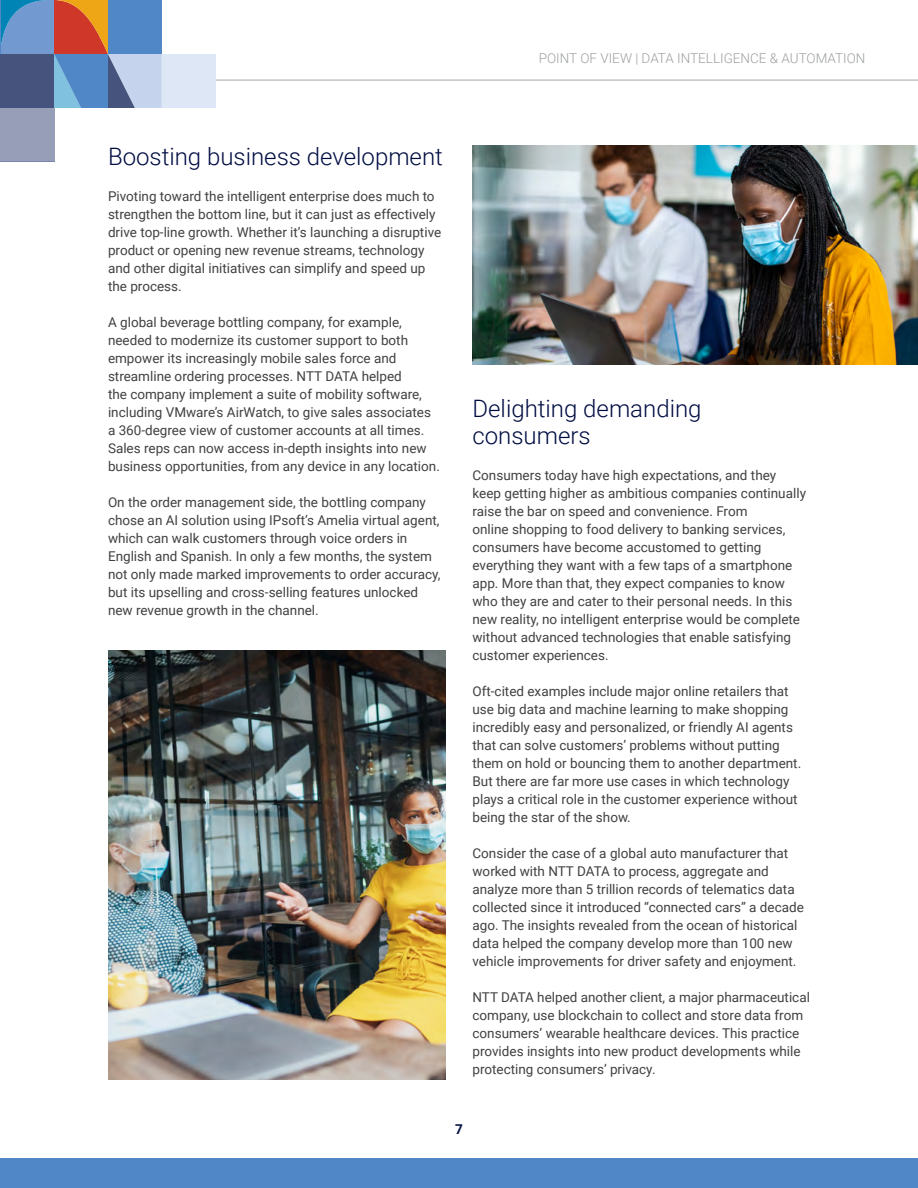
<style>
.page{position:relative;width:918px;height:1188px;background:#fff}
.page>*{position:absolute;margin:0;border:0;box-sizing:border-box;transform-origin:0 0}
.t1{font:300 24px/27px "Roboto";color:#000d42}
.t2{font:13.5px/18px "Roboto";color:#414042}
.t3{font:300 13.5px "Roboto";color:#9d9fa2}
.t4{font:700 13.5px "Roboto";color:#000d42}
</style>
<div class="page">
<div style="left:0;top:1158px;width:918px;height:30px;background:#5087c7"></div>
<hr style="left:216px;top:79px;width:702px;height:2px;background:#c2c4c6">
<svg style="left:0;top:0;width:162px;height:108px;background:#7783a2"></svg>
<div style="left:0;top:108px;width:54px;height:54px;background:#969eb8"></div>
<div style="left:162px;top:54px;width:54px;height:54px;background:#dee7f5"></div>
<hr style="left:0;top:0;width:1px;height:54px;background:#5087c7">
<img style="left:472px;top:146px;width:446px;height:218px">
<img style="left:108px;top:650px;width:338px;height:430px">
<p class="t3" style="left:539px;top:49px;width:328px">POINT OF VIEW | DATA INTELLIGENCE &amp; AUTOMATION</p>
<h1 class="t1" style="left:108px;top:142px;width:336px">Boosting business development</h1>
<p class="t2" style="left:108px;top:187px;width:335px">Pivoting toward the intelligent enterprise does much to strengthen the bottom line, but it can just as effectively drive top-line growth. Whether it’s launching a disruptive product or opening new revenue streams, technology and other digital initiatives can simplify and speed up the process.</p>
<p class="t2" style="left:108px;top:313px;width:333px">A global beverage bottling company, for example, needed to modernize its customer support to both empower its increasingly mobile sales force and streamline ordering processes. NTT DATA helped<br>the company implement a suite of mobility software, including VMware’s AirWatch, to give sales associates a 360-degree view of customer accounts at all times.<br>Sales reps can now access in-depth insights into new business opportunities, from any device in any location.</p>
<p class="t2" style="left:108px;top:493px;width:334px">On the order management side, the bottling company chose an AI solution using IPsoft’s Amelia virtual agent, which can walk customers through voice orders in English and Spanish. In only a few months, the system not only made marked improvements to order accuracy, but its upselling and cross-selling features unlocked new revenue growth in the channel.</p>
<h1 class="t1" style="left:472px;top:394px;width:231px">Delighting demanding consumers</h1>
<p class="t2" style="left:472px;top:466px;width:335px">Consumers today have high expectations, and they keep getting higher as ambitious companies continually raise the bar on speed and convenience. From<br>online shopping to food delivery to banking services, consumers have become accustomed to getting everything they want with a few taps of a smartphone app. More than that, they expect companies to know who they are and cater to their personal needs. In this new reality, no intelligent enterprise would be complete without advanced technologies that enable satisfying customer experiences.</p>
<p class="t2" style="left:472px;top:682px;width:330px">Oft-cited examples include major online retailers that use big data and machine learning to make shopping incredibly easy and personalized, or friendly AI agents that can solve customers’ problems without putting them on hold or bouncing them to another department.<br>But there are far more use cases in which technology plays a critical role in the customer experience without being the star of the show.</p>
<p class="t2" style="left:472px;top:844px;width:333px">Consider the case of a global auto manufacturer that worked with NTT DATA to process, aggregate and analyze more than 5 trillion records of telematics data collected since it introduced “connected cars” a decade ago. The insights revealed from the ocean of historical data helped the company develop more than 100 new vehicle improvements for driver safety and enjoyment.</p>
<p class="t2" style="left:472px;top:988px;width:339px">NTT DATA helped another client, a major pharmaceutical company, use blockchain to collect and store data from consumers’ wearable healthcare devices. This practice provides insights into new product developments while protecting consumers’ privacy.</p>
<p class="t4" style="left:455px;top:1120px;width:9px">7</p>
</div>
